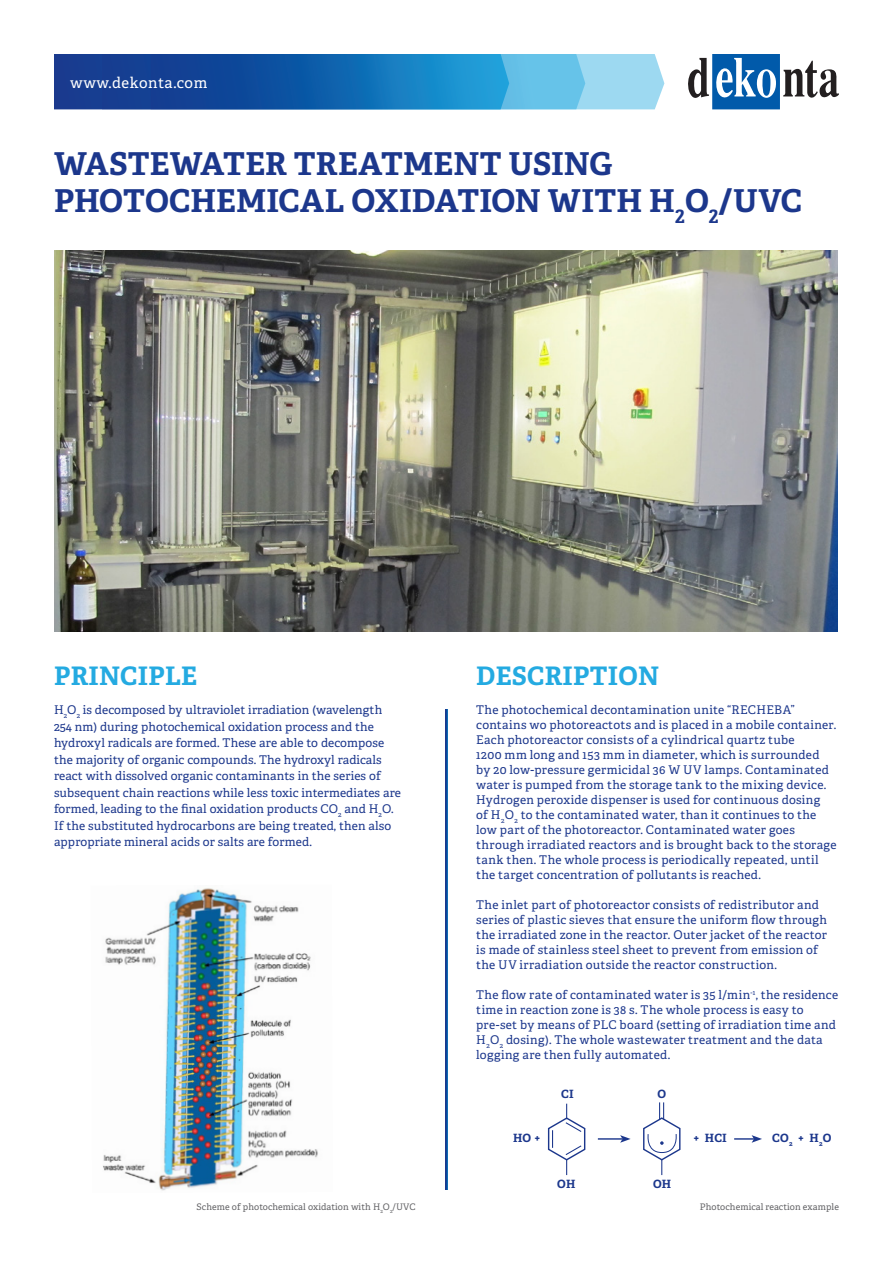
<style>
.page{position:relative;width:893px;height:1263px;background:#fff}
.page>*{position:absolute;margin:0;border:0;box-sizing:border-box;transform-origin:0 0}
.t1{font:700 31.5px/37.5px "Adelle";color:#1c378c}
.t2{font:700 25.5px "Adelle";letter-spacing:.01em;color:#24aae1}
.t3{font:15px "Adelle";letter-spacing:.04em;color:#fff}
.t4{font:12px/15px "Adelle";letter-spacing:.01em;color:#1c378c}
.t5{font:700 11.4px "Adelle";letter-spacing:.02em;color:#1c378c}
.t6{font:9px "Adelle";letter-spacing:.01em;color:#636366}
</style>
<div class="page">
<svg style="left:688px;top:54px;width:151px;height:55px"></svg>
<svg style="left:54px;top:54px;width:610px;height:55px;background:#317bbb"></svg>
<img style="left:103px;top:888px;width:215px;height:303px">
<svg style="left:445px;top:709px;width:3px;height:481px"></svg>
<img style="left:54px;top:251px;width:784px;height:380px">
<hr style="left:734px;top:1138px;width:20px;height:2px;background:#1c378c">
<svg style="left:752px;top:1135px;width:10px;height:8px"></svg>
<hr style="left:598px;top:1138px;width:24px;height:2px;background:#1c378c">
<svg style="left:620px;top:1135px;width:11px;height:8px"></svg>
<svg style="left:547px;top:1104px;width:39px;height:71px"></svg>
<svg style="left:643px;top:1102px;width:38px;height:73px"></svg>
<p class="t3" style="left:70px;top:72px;width:139px">www.dekonta.com</p>
<p class="t1" style="left:54px;top:144px;width:750px">WASTEWATER TREATMENT USING<br>PHOTOCHEMICAL OXIDATION WITH H<sub>2</sub>O<sub>2</sub>/UVC</p>
<p class="t2" style="left:54px;top:657px;width:145px">PRINCIPLE</p>
<p class="t4" style="left:54px;top:701px;width:349px;line-height:16.5px">H<sub>2</sub>O<sub>2</sub> is decomposed by ultraviolet irradiation (wavelength 254 nm) during photochemical oxidation process and the hydroxyl radicals are formed. These are able to decompose the majority of organic compounds. The hydroxyl radicals react with dissolved organic contaminants in the series of subsequent chain reactions while less toxic intermediates are formed, leading to the final oxidation products CO<sub>2</sub> and H<sub>2</sub>O.</p>
<p class="t4" style="left:54px;top:817px;width:339px;line-height:16.5px">If the substituted hydrocarbons are being treated, then also appropriate mineral acids or salts are formed.</p>
<p class="t2" style="left:476px;top:657px;width:184px">DESCRIPTION</p>
<p class="t4" style="left:476px;top:702px;width:362px">The photochemical decontamination unite “RECHEBA” contains wo photoreactots and is placed in a mobile container.<br>Each photoreactor consists of a cylindrical quartz tube<br>1200 mm long and 153 mm in diameter, which is surrounded by 20 low-pressure germicidal 36 W UV lamps. Contaminated water is pumped from the storage tank to the mixing device.<br>Hydrogen peroxide dispenser is used for continuous dosing<br>of H<sub>2</sub>O<sub>2</sub> to the contaminated water, than it continues to the low part of the photoreactor. Contaminated water goes through irradiated reactors and is brought back to the storage tank then. The whole process is periodically repeated, until the target concentration of pollutants is reached.</p>
<p class="t4" style="left:476px;top:897px;width:352px">The inlet part of photoreactor consists of redistributor and series of plastic sieves that ensure the uniform flow through the irradiated zone in the reactor. Outer jacket of the reactor is made of stainless steel sheet to prevent from emission of the UV irradiation outside the reactor construction.</p>
<p class="t4" style="left:476px;top:987px;width:363px">The flow rate of contaminated water is 35 l/min<sup>-1</sup>, the residence time in reaction zone is 38 s. The whole process is easy to pre-set by means of PLC board (setting of irradiation time and H<sub>2</sub>O<sub>2</sub> dosing). The whole wastewater treatment and the data logging are then fully automated.</p>
<p class="t5" style="left:513px;top:1130px;width:29px">HO +</p>
<p class="t5" style="left:561px;top:1085px;width:14px">CI</p>
<p class="t5" style="left:658px;top:1085px;width:10px">O</p>
<p class="t5" style="left:557px;top:1176px;width:20px">OH</p>
<p class="t5" style="left:653px;top:1176px;width:20px">OH</p>
<p class="t5" style="left:693px;top:1130px;width:35px">+ HCI</p>
<p class="t5" style="left:772px;top:1130px;width:60px">CO<sub>2</sub> + H<sub>2</sub>O</p>
<p class="t6" style="left:197px;top:1200px;width:221px">Scheme of photochemical oxidation with H<sub>2</sub>O<sub>2</sub>/UVC</p>
<p class="t6" style="left:700px;top:1200px;width:141px">Photochemical reaction example</p>
</div>
